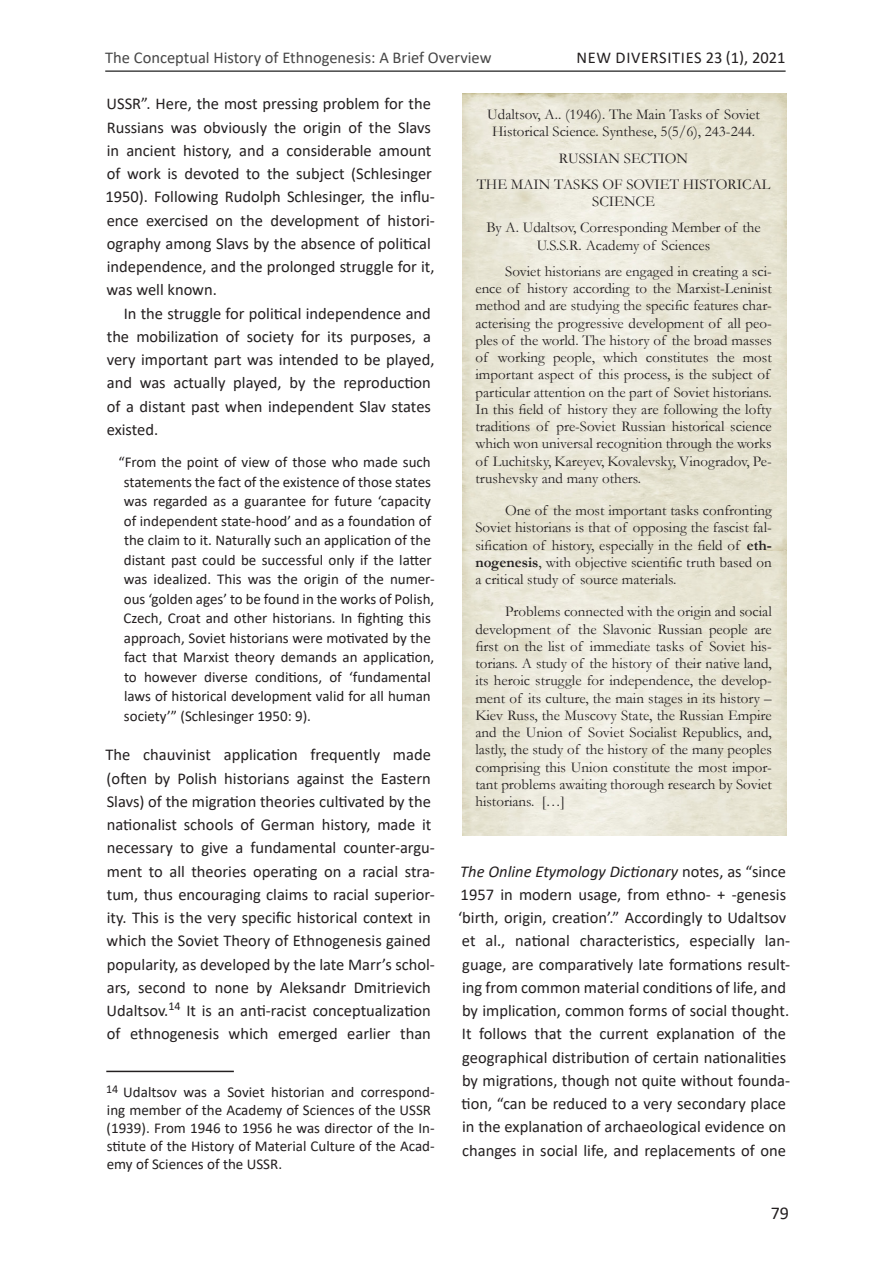
<style>
.page{position:relative;width:893px;height:1263px;background:#fff}
.page>*{position:absolute;margin:0;border:0;box-sizing:border-box;transform-origin:0 0}
.t1{font:18px "Calibri";color:#231f20}
.Absatz_ohne_Einzug{font:16.5px/23.2px "Calibri";color:#231f20}
.Absatz_mit_Einzug{font:16.5px/23.2px "Calibri";color:#231f20}
.t2{font:16.5px "Calibri";color:#464646}
.Absatz_ohne_Einzug-2{font:16.5px "Calibri";letter-spacing:.04em;color:#231f20}
.t3{font:15px/17.2px "Garamond";color:#231f20;text-align:center}
.Zitat{font:15px/19.5px "Calibri";color:#231f20}
.Fussnoten{font:15px/18px "Calibri";color:#231f20}
.s1{font-weight:700}
.s2{font-style:italic}
</style>
<div class="page">
<hr style="left:105px;top:70px;width:681px;height:2px;background:#464646">
<hr style="left:106px;top:1071px;width:128px;height:1px;background:#231f20">
<p class="t2" style="left:105px;top:46px;width:388px">The Conceptual History of Ethnogenesis: A Brief Overview</p>
<p class="Absatz_ohne_Einzug-2" style="left:576px;top:46px;width:211px">NEW DIVERSITIES 23 (1), 2021</p>
<p class="Absatz_mit_Einzug" style="left:105px;top:92px;width:331px">USSR”. Here, the most pressing problem for the Russians was obviously the origin of the Slavs in ancient history, and a considerable amount of work is devoted to the subject (Schlesinger 1950). Following Rudolph Schlesinger, the influ&shy;ence exercised on the development of histori&shy;ography among Slavs by the absence of political independence, and the prolonged struggle for it, was well known.</p>
<p class="Absatz_mit_Einzug" style="left:107px;top:301px;width:329px;text-indent:17px">In the struggle for political independence and the mobilization of society for its purposes, a very important part was intended to be played, and was actually played, by the reproduction of a distant past when independent Slav states existed.</p>
<p class="Zitat" style="left:124px;top:452px;width:313px;text-indent:-5px">“From the point of view of those who made such statements the fact of the existence of those states was regarded as a guarantee for future ‘capacity of independent state-hood’ and as a foundation of the claim to it. Naturally such an application of the distant past could be successful only if the latter was idealized. This was the origin of the numer&shy;ous ‘golden ages’ to be found in the works of Polish, Czech, Croat and other historians. In fighting this approach, Soviet historians were motivated by the fact that Marxist theory demands an application, to however diverse conditions, of ‘fundamental laws of historical development valid for all human society’” (Schlesinger 1950: 9).</p>
<p class="Absatz_ohne_Einzug" style="left:106px;top:743px;width:331px">The chauvinist application frequently made (often by Polish historians against the Eastern Slavs) of the migration theories cultivated by the nationalist schools of German history, made it necessary to give a fundamental counter-argu&shy;ment to all theories operating on a racial stra&shy;tum, thus encouraging claims to racial superior&shy;ity. This is the very specific historical context in which the Soviet Theory of Ethnogenesis gained popularity, as developed by the late Marr’s schol&shy;ars, second to none by Aleksandr Dmitrievich Udaltsov.<sup>14</sup> It is an anti-racist conceptualization of ethnogenesis which emerged earlier than</p>
<p class="Fussnoten" style="left:106px;top:1083px;width:330px"><sup>14</sup> Udaltsov was a Soviet historian and correspond&shy;ing member of the Academy of Sciences of the USSR (1939). From 1946 to 1956 he was director of the In&shy;stitute of the History of Material Culture of the Acad&shy;emy of Sciences of the USSR.</p>
<p class="t3" style="left:487px;top:105px;width:274px">Udaltsov, A.. (1946). The Main Tasks of Soviet<br>Historical Science. Synthese, 5(5/6), 243-244.</p>
<p class="t3" style="left:559px;top:149px;width:131px">RUSSIAN SECTION</p>
<p class="t3" style="left:477px;top:175px;width:295px">THE MAIN TASKS OF SOVIET HISTORICAL<br>SCIENCE</p>
<p class="t3" style="left:486px;top:219px;width:276px">By A. Udaltsov, Corresponding Member of the<br>U.S.S.R. Academy of Sciences</p>
<p class="t3" style="left:475px;top:262px;width:298px;text-align:left;text-indent:30px">Soviet historians are engaged in creating a sci&shy;ence of history according to the Marxist-Leninist method and are studying the specific features char&shy;acterising the progressive development of all peo&shy;ples of the world. The history of the broad masses of working people, which constitutes the most important aspect of this process, is the subject of particular attention on the part of Soviet historians.<br>In this field of history they are following the lofty traditions of pre-Soviet Russian historical science which won universal recognition through the works of Luchitsky, Kareyev, Kovalevsky, Vinogradov, Pe&shy;trushevsky and many others.</p>
<p class="t3" style="left:475px;top:501px;width:298px;text-align:justify;text-indent:30px">One of the most important tasks confronting Soviet historians is that of opposing the fascist fal&shy;sification of history, especially in the field of <span class="s1">eth&shy;nogenesis</span>, with objective scientific truth based on a critical study of source materials.</p>
<p class="t3" style="left:475px;top:603px;width:298px;text-align:justify;text-indent:30px">Problems connected with the origin and social development of the Slavonic Russian people are first on the list of immediate tasks of Soviet his&shy;torians. A study of the history of their native land, its heroic struggle for independence, the develop&shy;ment of its culture, the main stages in its history – Kiev Russ, the Muscovy State, the Russian Empire and the Union of Soviet Socialist Republics, and, lastly, the study of the history of the many peoples comprising this Union constitute the most impor&shy;tant problems awaiting thorough research by Soviet historians. […]</p>
<p class="Absatz_ohne_Einzug" style="left:458px;top:859px;width:334px"><span class="s2">The Online Etymology Dictionary</span> notes, as “since 1957 in modern usage, from ethno- + -genesis ‘birth, origin, creation’.” Accordingly to Udaltsov et al., national characteristics, especially lan&shy;guage, are comparatively late formations result&shy;ing from common material conditions of life, and by implication, common forms of social thought.<br>It follows that the current explanation of the geographical distribution of certain nationalities by migrations, though not quite without founda&shy;tion, “can be reduced to a very secondary place in the explanation of archaeological evidence on changes in social life, and replacements of one</p>
<p class="t1" style="left:771px;top:1200px;width:20px">79</p>
</div>
